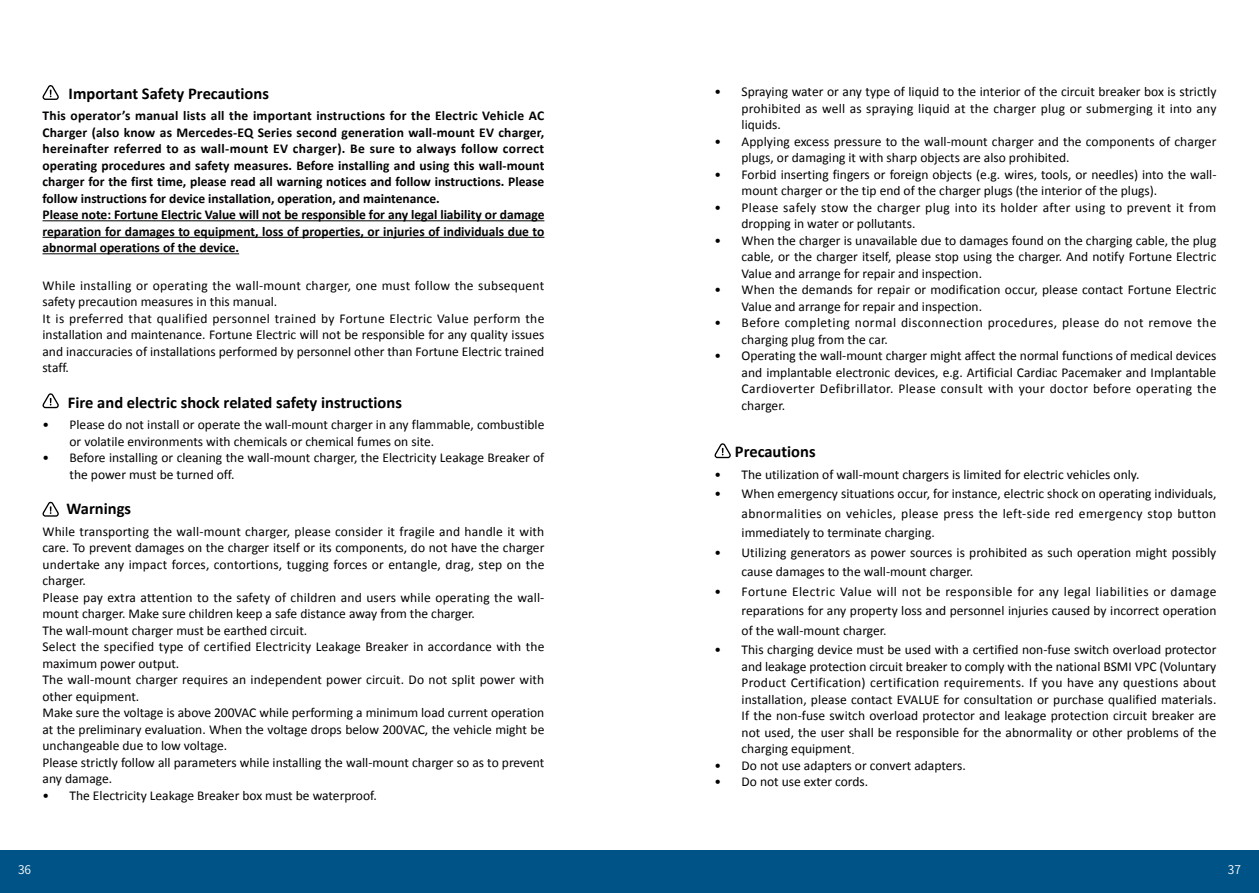
<style>
.page{position:relative;width:1259px;height:893px;background:#fff}
.page>*{position:absolute;margin:0;border:0;box-sizing:border-box;transform-origin:0 0}
.t1{font:700 16.5px "Calibri";color:#000}
.t2{font:13.5px/16.5px "Calibri";color:#040000}
.t3{font:700 13.5px/16.5px "Calibri";color:#040000}
.t4{font:13.5px/16.5px "Calibri";letter-spacing:.02em;color:#040000}
.t5{font:13.5px/16.5px "Calibri";letter-spacing:.03em;color:#040000}
.t6{font:600 12px "Noto Sans CJ Ktc";color:#fff}
.s1{font-family:"Adobe Ming Std";font-weight:300}
</style>
<div class="page">
<div style="left:0;top:850px;width:1259px;height:43px;background:#005386"></div>
<hr style="left:43px;top:220px;width:501px;height:1px;background:#040000">
<hr style="left:43px;top:237px;width:501px;height:1px;background:#040000">
<hr style="left:43px;top:253px;width:196px;height:1px;background:#040000">
<svg style="left:43px;top:85px;width:16px;height:15px"></svg>
<svg style="left:43px;top:502px;width:16px;height:15px"></svg>
<svg style="left:43px;top:393px;width:16px;height:15px"></svg>
<svg style="left:714px;top:443px;width:17px;height:15px"></svg>
<p class="t1" style="left:69px;top:82px;width:202px">Important Safety Precautions</p>
<p class="t3" style="left:43px;top:107px;width:503px">This operator’s manual lists all the important instructions for the Electric Vehicle AC Charger (also know as Mercedes-EQ Series second generation wall-mount EV charger, hereinafter referred to as wall-mount EV charger). Be sure to always follow correct operating procedures and safety measures. Before installing and using this wall-mount charger for the first time, please read all warning notices and follow instructions. Please follow instructions for device installation, operation, and maintenance.<br>Please note: Fortune Electric Value will not be responsible for any legal liability or damage reparation for damages to equipment, loss of properties, or injuries of individuals due to abnormal operations of the device.</p>
<p class="t2" style="left:43px;top:276px;width:503px">While installing or operating the wall-mount charger, one must follow the subsequent safety precaution measures in this manual.<br>It is preferred that qualified personnel trained by Fortune Electric Value perform the installation and maintenance. Fortune Electric will not be responsible for any quality issues and inaccuracies of installations performed by personnel other than Fortune Electric trained staff.</p>
<p class="t1" style="left:68px;top:391px;width:335px">Fire and electric shock related safety instructions</p>
<p class="t2" style="left:70px;top:416px;width:476px;text-indent:-27px">• Please do not install or operate the wall-mount charger in any flammable, combustible or volatile environments with chemicals or chemical fumes on site.</p>
<p class="t2" style="left:70px;top:449px;width:476px;text-indent:-27px">• Before installing or cleaning the wall-mount charger, the Electricity Leakage Breaker of the power must be turned off.</p>
<p class="t1" style="left:67px;top:497px;width:66px">Warnings</p>
<p class="t2" style="left:43px;top:522px;width:503px">While transporting the wall-mount charger, please consider it fragile and handle it with care. To prevent damages on the charger itself or its components, do not have the charger undertake any impact forces, contortions, tugging forces or entangle, drag, step on the charger.<br>Please pay extra attention to the safety of children and users while operating the wall&shy;mount charger. Make sure children keep a safe distance away from the charger.<br>The wall-mount charger must be earthed circuit.<br>Select the specified type of certified Electricity Leakage Breaker in accordance with the maximum power output.<br>The wall-mount charger requires an independent power circuit. Do not split power with other equipment.<br>Make sure the voltage is above 200VAC while performing a minimum load current operation at the preliminary evaluation. When the voltage drops below 200VAC, the vehicle might be unchangeable due to low voltage.<br>Please strictly follow all parameters while installing the wall-mount charger so as to prevent any damage.</p>
<p class="t2" style="left:43px;top:786px;width:336px">• The Electricity Leakage Breaker box must be waterproof.</p>
<p class="t2" style="left:741px;top:83px;width:476px;text-align:justify;text-indent:-27px">• Spraying water or any type of liquid to the interior of the circuit breaker box is strictly prohibited as well as spraying liquid at the charger plug or submerging it into any liquids.</p>
<p class="t2" style="left:741px;top:132px;width:476px;text-indent:-27px">• Applying excess pressure to the wall-mount charger and the components of charger plugs, or damaging it with sharp objects are also prohibited.</p>
<p class="t2" style="left:741px;top:165px;width:476px;text-indent:-27px">• Forbid inserting fingers or foreign objects (e.g. wires, tools, or needles) into the wall&shy;mount charger or the tip end of the charger plugs (the interior of the plugs).</p>
<p class="t4" style="left:741px;top:198px;width:476px;text-indent:-27px">• Please safely stow the charger plug into its holder after using to prevent it from dropping in water or pollutants.</p>
<p class="t2" style="left:741px;top:231px;width:476px;text-align:justify;text-indent:-27px">• When the charger is unavailable due to damages found on the charging cable, the plug cable, or the charger itself, please stop using the charger. And notify Fortune Electric Value and arrange for repair and inspection.</p>
<p class="t2" style="left:741px;top:281px;width:476px;text-indent:-27px">• When the demands for repair or modification occur, please contact Fortune Electric<br>Value and arrange for repair and inspection.</p>
<p class="t5" style="left:741px;top:314px;width:476px;text-indent:-27px">• Before completing normal disconnection procedures, please do not remove the charging plug from the car.</p>
<p class="t2" style="left:741px;top:347px;width:476px;text-align:justify;text-indent:-27px">• Operating the wall-mount charger might affect the normal functions of medical devices and implantable electronic devices, e.g. Artificial Cardiac Pacemaker and Implantable Cardioverter Defibrillator. Please consult with your doctor before operating the charger.</p>
<p class="t1" style="left:735px;top:440px;width:82px">Precautions</p>
<p class="t2" style="left:714px;top:465px;width:426px">• The utilization of wall-mount chargers is limited for electric vehicles only.</p>
<p class="t2" style="left:741px;top:483px;width:476px;line-height:19.5px;text-align:justify;text-indent:-27px">• When emergency situations occur, for instance, electric shock on operating individuals, abnormalities on vehicles, please press the left-side red emergency stop button immediately to terminate charging.</p>
<p class="t2" style="left:741px;top:542px;width:476px;line-height:19.5px;text-indent:-27px">• Utilizing generators as power sources is prohibited as such operation might possibly cause damages to the wall-mount charger.</p>
<p class="t2" style="left:741px;top:581px;width:476px;line-height:19.5px;text-align:justify;text-indent:-27px">• Fortune Electric Value will not be responsible for any legal liabilities or damage reparations for any property loss and personnel injuries caused by incorrect operation of the wall-mount charger.</p>
<p class="t2" style="left:741px;top:641px;width:476px;text-align:justify;text-indent:-27px">• This charging device must be used with a certified non-fuse switch overload protector and leakage protection circuit breaker to comply with the national BSMI VPC (Voluntary Product Certification) certification requirements. If you have any questions about installation, please contact EVALUE for consultation or purchase qualified materials.<br>If the non-fuse switch overload protector and leakage protection circuit breaker are not used, the user shall be responsible for the abnormality or other problems of the charging equipment<span class="s1">.</span></p>
<p class="t2" style="left:714px;top:756px;width:253px">• Do not use adapters or convert adapters.</p>
<p class="t2" style="left:714px;top:773px;width:155px">• Do not use exter cords.</p>
<p class="t6" style="left:18px;top:862px;width:15px">36</p>
<p class="t6" style="left:1227px;top:862px;width:15px">37</p>
</div>
